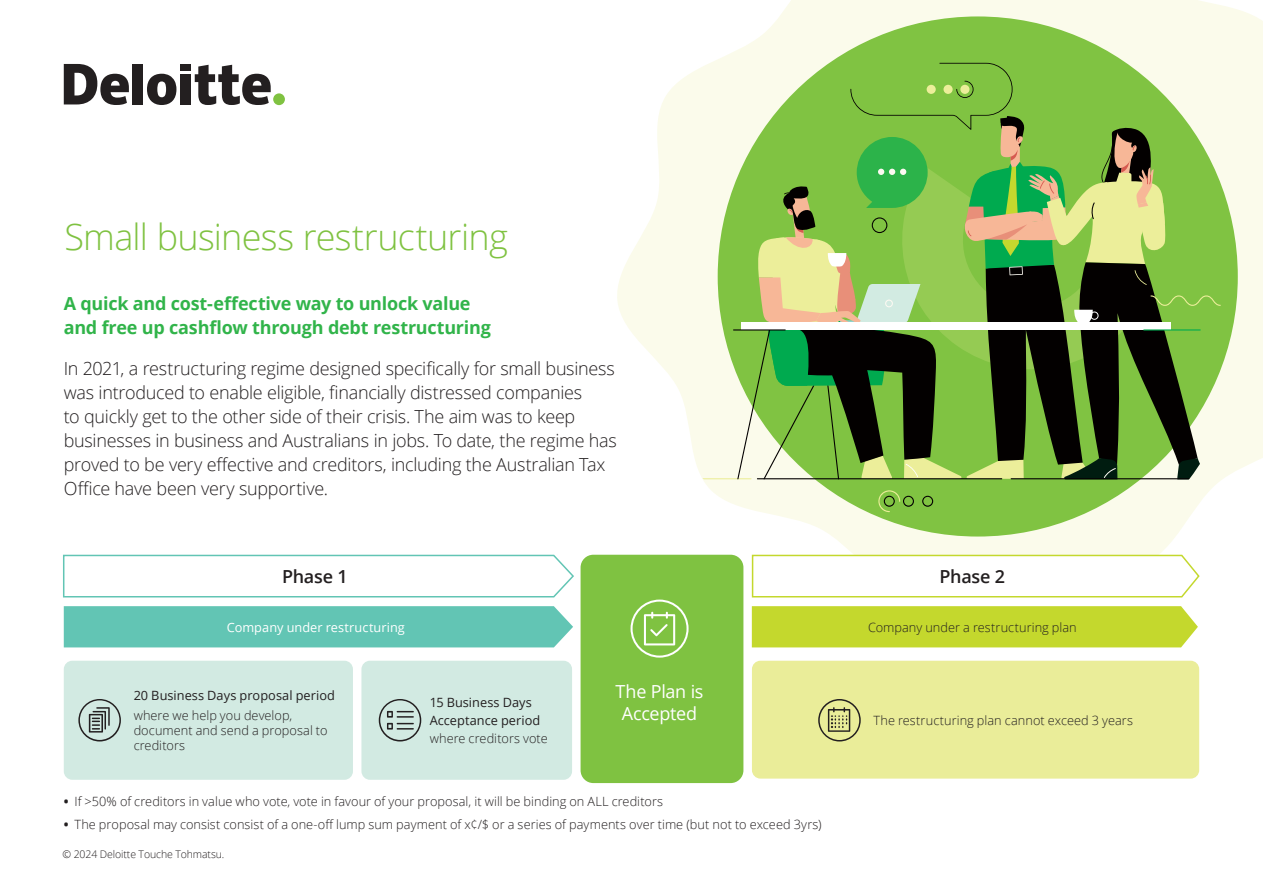
<style>
.page{position:relative;width:1263px;height:893px;background:#fff}
.page>*{position:absolute;margin:0;border:0;box-sizing:border-box;transform-origin:0 0}
.Cover_subheading_light__18_22pt{font:300 36px "Open Sans";letter-spacing:-.02em;color:#7fc241}
.Body_copy__8_5_12pt{font:300 18px/24px "Open Sans";letter-spacing:-.015em;color:#231f20}
.Subhead_A__8_5_12pt{font:700 18px/24px "Open Sans";letter-spacing:-.015em;color:#31b44a}
.Body_copy__white_8_5_12pt{font:18px/21.6px "Open Sans";letter-spacing:-.015em;color:#fff;text-align:center}
.t1{font:600 18px "Open Sans";letter-spacing:-.015em;color:#231f20}
.t2{font:300 12.75px/15.3px "Open Sans";letter-spacing:.005em;color:#231f20}
.t3{font:12.75px/18px "Open Sans";letter-spacing:.005em;color:#231f20}
.t4{font:12.75px "Open Sans";letter-spacing:.005em;color:#fff}
.t5{font:300 10.5px "Open Sans";letter-spacing:-.01em;color:#231f20}
.s1{font-weight:700}
</style>
<div class="page">
<div style="left:273px;top:93px;width:12px;height:12px;background:#7fc241;border-radius:50%"></div>
<div style="left:133px;top:64px;width:10px;height:40px;background:#231f20"></div>
<svg style="left:147px;top:74px;width:29px;height:31px"></svg>
<div style="left:180px;top:74px;width:11px;height:30px;background:#231f20"></div>
<div style="left:180px;top:64px;width:11px;height:7px;background:#231f20"></div>
<svg style="left:195px;top:65px;width:76px;height:40px"></svg>
<svg style="left:64px;top:64px;width:65px;height:41px"></svg>
<svg style="left:613px;top:0;width:650px;height:597px;fill:#fbfbeb"></svg>
<div style="left:580px;top:555px;width:163px;height:228px;background:#7fc241;border-radius:13px"></div>
<div style="left:718px;top:16px;width:520px;height:520px;background:#80c342;border-radius:50%"></div>
<svg style="left:922px;top:496px;width:11px;height:11px"></svg>
<svg style="left:878px;top:490px;width:36px;height:22px"></svg>
<hr style="left:1011px;top:478px;width:231px;height:1px;background:#030000">
<hr style="left:698px;top:478px;width:53px;height:1px;background:#ecee9a">
<hr style="left:733px;top:329px;width:53px;height:2px;background:#030000">
<svg style="left:737px;top:63px;width:484px;height:416px"></svg>
<div style="left:64px;top:606px;width:509px;height:41px;background:#62c5b4"></div>
<svg style="left:63px;top:554px;width:511px;height:44px"></svg>
<div style="left:752px;top:606px;width:446px;height:41px;background:#c4d82d"></div>
<svg style="left:751px;top:554px;width:449px;height:44px"></svg>
<div style="left:64px;top:661px;width:289px;height:119px;background:#d2eae2;border-radius:9px"></div>
<div style="left:361px;top:661px;width:211px;height:119px;background:#d2eae2;border-radius:9px"></div>
<div style="left:752px;top:661px;width:447px;height:118px;background:#eaed99;border-radius:9px"></div>
<svg style="left:78px;top:699px;width:43px;height:42px"></svg>
<svg style="left:379px;top:699px;width:42px;height:42px"></svg>
<svg style="left:818px;top:699px;width:43px;height:42px"></svg>
<svg style="left:630px;top:600px;width:58px;height:58px"></svg>
<p class="Cover_subheading_light__18_22pt" style="left:65px;top:212px;width:445px">Small business restructuring</p>
<p class="Subhead_A__8_5_12pt" style="left:64px;top:291px;width:429px">A quick and cost-effective way to unlock value and free up cashflow through debt restructuring</p>
<p class="Body_copy__8_5_12pt" style="left:64px;top:356px;width:555px">In 2021, a restructuring regime designed specifically for small business was introduced to enable eligible, financially distressed companies<br>to quickly get to the other side of their crisis. The aim was to keep businesses in business and Australians in jobs. To date, the regime has proved to be very effective and creditors, including the Australian Tax Office have been very supportive.</p>
<p class="t1" style="left:282px;top:564px;width:67px">Phase 1</p>
<p class="t4" style="left:227px;top:618px;width:180px">Company under restructuring</p>
<p class="t3" style="left:134px;top:686px;width:203px">20 Business Days proposal period</p>
<p class="t2" style="left:134px;top:707px;width:195px">where we help you develop, document and send a proposal to creditors</p>
<p class="t3" style="left:430px;top:693px;width:112px">15 Business Days<br>Acceptance period</p>
<p class="t2" style="left:430px;top:730px;width:119px">where creditors vote</p>
<p class="Body_copy__white_8_5_12pt" style="left:616px;top:680px;width:89px">The Plan is<br>Accepted</p>
<p class="t2" style="left:64px;top:794px;width:601px"><span class="s1">•</span> If &gt;50% of creditors in value who vote, vote in favour of your proposal, it will be binding on ALL creditors</p>
<p class="t2" style="left:64px;top:816px;width:759px"><span class="s1">•</span> The proposal may consist consist of a one-off lump sum payment of x¢/$ or a series of payments over time (but not to exceed 3yrs)</p>
<p class="t5" style="left:63px;top:847px;width:163px">© 2024 Deloitte Touche Tohmatsu.</p>
<p class="t1" style="left:939px;top:564px;width:67px">Phase 2</p>
<p class="t2" style="left:868px;top:619px;width:210px">Company under a restructuring plan</p>
<p class="t2" style="left:873px;top:712px;width:261px">The restructuring plan cannot exceed 3 years</p>
</div>
